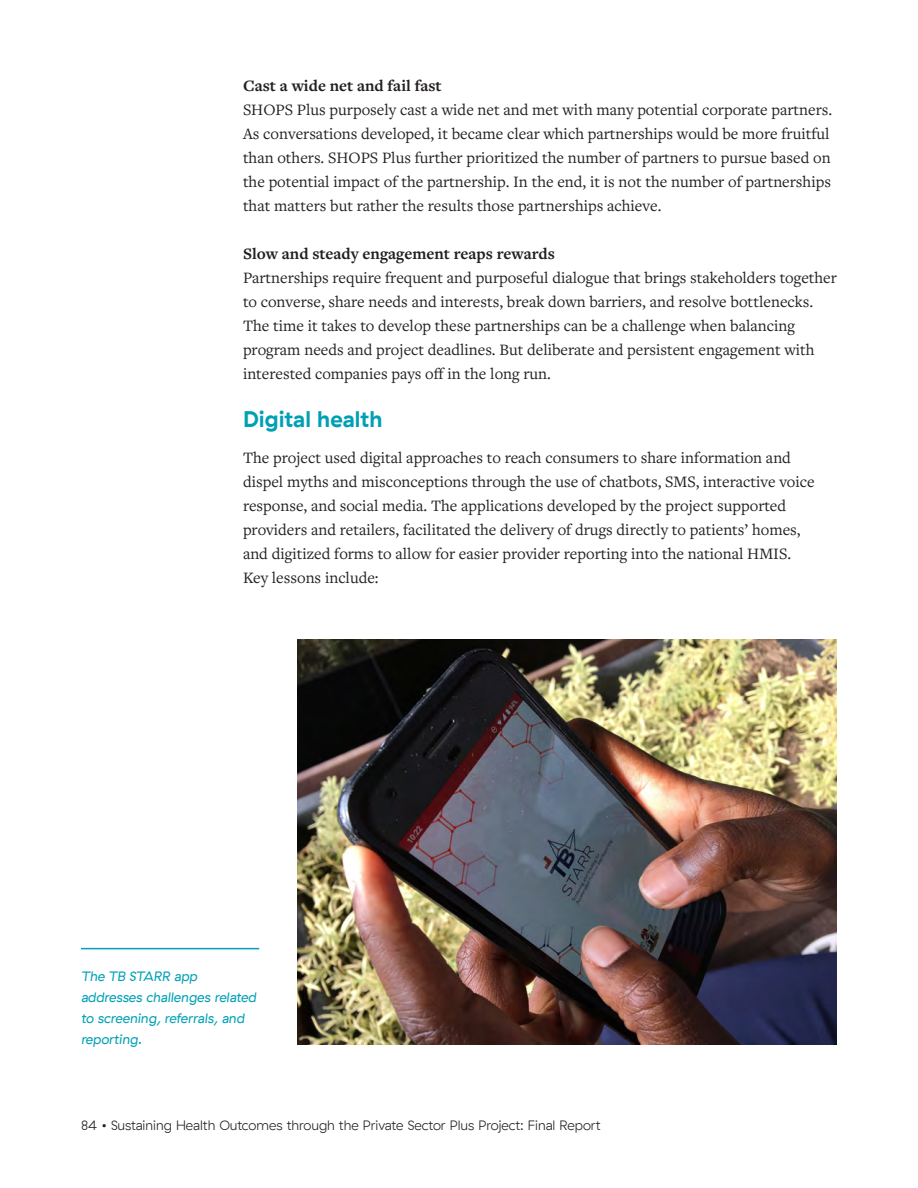
<style>
.page{position:relative;width:918px;height:1188px;background:#fff}
.page>*{position:absolute;margin:0;border:0;box-sizing:border-box;transform-origin:0 0}
.t1{font:700 22.5px "GT Haptik";color:#00a0b4}
.t2{font:16.5px/24px "Freight Text Pro";color:#231f20}
.t3{font:700 16.5px "Freight Text Pro";color:#231f20}
.t4{font:italic 13.5px/21px "GT Haptik";color:#00a1b5}
.t5{font:300 13.5px "GT Haptik";color:#231f20}
</style>
<div class="page">
<hr style="left:81px;top:948px;width:178px;height:1px;background:#00a1b5">
<img style="left:297px;top:640px;width:540px;height:405px">
<h4 class="t3" style="left:243px;top:75px;width:200px">Cast a wide net and fail fast</h4>
<p class="t2" style="left:243px;top:98px;width:591px">SHOPS Plus purposely cast a wide net and met with many potential corporate partners.<br>As conversations developed, it became clear which partnerships would be more fruitful than others. SHOPS Plus further prioritized the number of partners to pursue based on the potential impact of the partnership. In the end, it is not the number of partnerships that matters but rather the results those partnerships achieve.</p>
<h4 class="t3" style="left:243px;top:243px;width:314px">Slow and steady engagement reaps rewards</h4>
<p class="t2" style="left:243px;top:266px;width:595px">Partnerships require frequent and purposeful dialogue that brings stakeholders together to converse, share needs and interests, break down barriers, and resolve bottlenecks.<br>The time it takes to develop these partnerships can be a challenge when balancing program needs and project deadlines. But deliberate and persistent engagement with interested companies pays off in the long run.</p>
<h3 class="t1" style="left:243px;top:406px;width:141px">Digital health</h3>
<p class="t2" style="left:243px;top:446px;width:573px">The project used digital approaches to reach consumers to share information and dispel myths and misconceptions through the use of chatbots, SMS, interactive voice response, and social media. The applications developed by the project supported providers and retailers, facilitated the delivery of drugs directly to patients’ homes, and digitized forms to allow for easier provider reporting into the national HMIS.<br>Key lessons include:</p>
<p class="t4" style="left:81px;top:966px;width:177px">The TB STARR app addresses challenges related to screening, referrals, and reporting.</p>
<p class="t5" style="left:81px;top:1118px;width:521px">84 • Sustaining Health Outcomes through the Private Sector Plus Project: Final Report</p>
</div>
